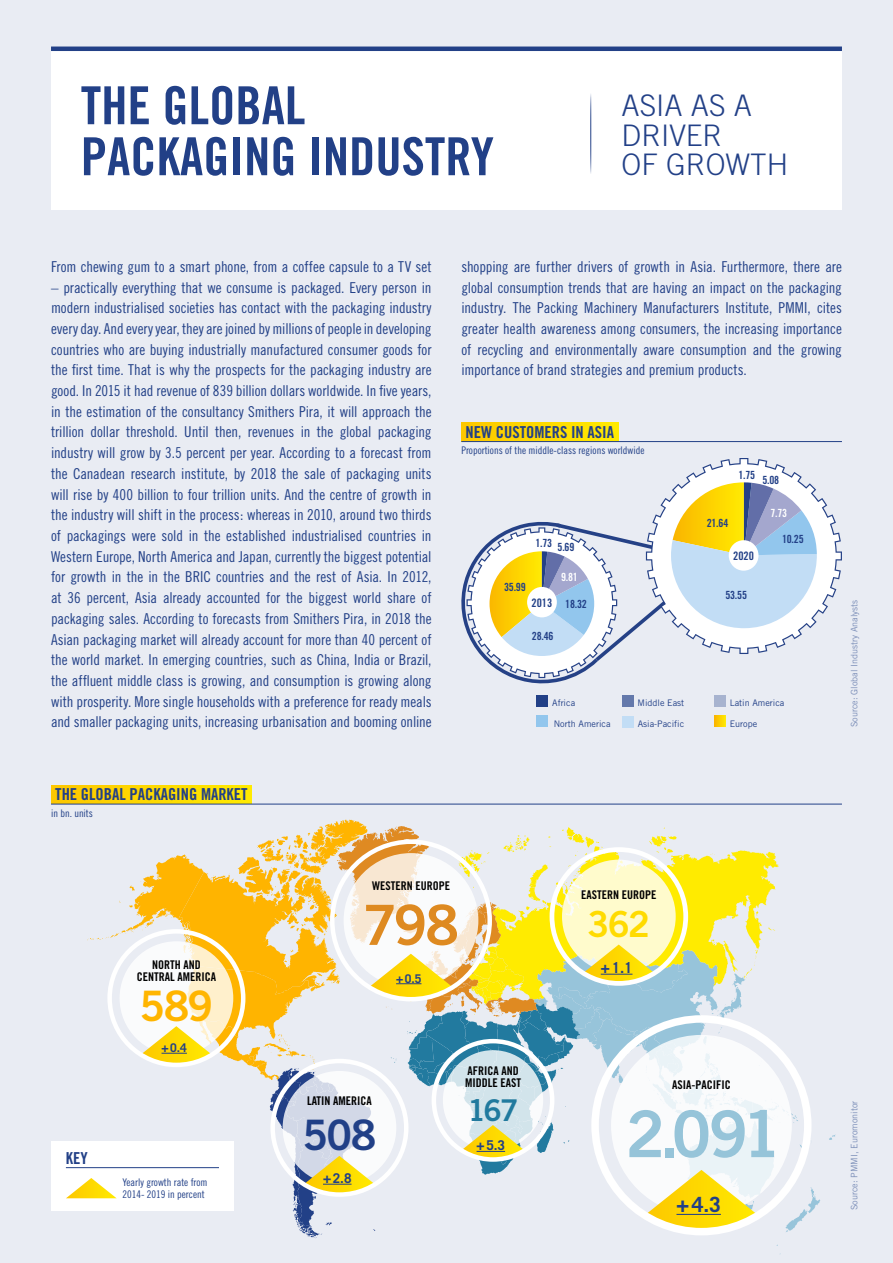
<style>
.page{position:relative;width:893px;height:1263px;background:#e9ecf3}
.page>*{position:absolute;margin:0;border:0;box-sizing:border-box;transform-origin:0 0}
.t1{font:64.5px "Trade Gothic Bold Two";color:#96c4d9}
.t2{font:55.5px "Trade Gothic Bold Two";color:#de8a21}
.t3{font:52.5px/51px "Trade Gothic Bold Cond Twenty";color:#224087}
.t4{font:42px "Trade Gothic Bold Two";color:#ffb500}
.t5{font:42px "Trade Gothic Bold Two";color:#214087}
.t6{font:36px "Trade Gothic Bold Two";color:#ffdb00}
.t7{font:30px "Trade Gothic Bold Two";color:#217a9e}
.t8{font:300 29.7px/29.7px "Trade Gothic";color:#224087}
.t9{font:700 21px "Trade Gothic";color:#224087}
.t10{font:16.5px "Trade Gothic Bold Cond Twenty";color:#224087}
.t11{font:15px/20.7px "Trade Gothic Cond Eighteen";letter-spacing:-.005em;color:#224087;text-align:justify}
.t12{font:700 15px "Trade Gothic";color:#224087}
.t13{font:700 13.5px "Trade Gothic";color:#224087}
.t14{font:12px/12px "Trade Gothic Bold Cond Twenty";color:#000;text-align:center}
.t15{font:700 12px "Trade Gothic";color:#224087}
.t16{font:11.7px "Trade Gothic Bold Cond Twenty";color:#224087}
.t17{font:11.25px "Trade Gothic Bold Cond Twenty";letter-spacing:-.02em;color:#224087}
.t18{font:11.25px "Trade Gothic Bold Cond Twenty";color:#fff}
.t19{font:10.5px/12px "Trade Gothic Cond Eighteen";color:#224087}
.t20{font:9px "Trade Gothic";color:#224087}
.t21{font:9px "Trade Gothic";color:#7a8db7}
</style>
<div class="page">
<svg style="left:829px;top:1135px;width:6px;height:5px"></svg>
<svg style="left:461px;top:459px;width:381px;height:224px"></svg>
<div style="left:51px;top:51px;width:791px;height:159px;background:#fff"></div>
<div style="left:51px;top:785px;width:201px;height:19px;background:linear-gradient(to right,#fdc700,#ffeb00)"></div>
<hr style="left:51px;top:804px;width:791px;height:1px;background:#224087">
<div style="left:461px;top:423px;width:157px;height:18px;background:linear-gradient(to right,#fdc700,#ffeb00)"></div>
<hr style="left:461px;top:441px;width:381px;height:1px;background:#224087">
<hr style="left:51px;top:47px;width:791px;height:4px;background:#224087">
<div style="left:51px;top:1141px;width:183px;height:69px;background:#fff"></div>
<svg style="left:66px;top:820px;width:754px;height:434px"></svg>
<div style="left:537px;top:695px;width:11px;height:11px;background:#224087"></div>
<div style="left:622px;top:695px;width:11px;height:11px;background:#6479ab"></div>
<div style="left:714px;top:695px;width:11px;height:11px;background:#a7b3cf"></div>
<div style="left:622px;top:716px;width:11px;height:11px;background:#c2ddf5"></div>
<div style="left:537px;top:716px;width:11px;height:11px;background:#92c6ed"></div>
<svg style="left:714px;top:716px;width:11px;height:11px"></svg>
<div style="left:729px;top:540px;width:29px;height:31px;background:#fff;border-radius:50%"></div>
<div style="left:527px;top:587px;width:30px;height:30px;background:#fff;border-radius:50%"></div>
<hr style="left:590px;top:92px;width:1px;height:83px;background:#224087">
<h3 class="t3" style="left:81px;top:80px;width:415px">THE GLOBAL<br>PACKAGING INDUSTRY</h3>
<h3 class="t8" style="left:621px;top:90px;width:168px">ASIA AS A<br>DRIVER<br>OF GROWTH</h3>
<p class="t11" style="left:51px;top:256px;width:382px">From chewing gum to a smart phone, from a coffee capsule to a TV set</p>
<p class="t11" style="left:51px;top:277px;width:382px">– practically everything that we consume is packaged. Every person in modern industrialised societies has contact with the packaging industry every day. And every year, they are joined by millions of people in developing countries who are buying industrially manufactured consumer goods for the first time. That is why the prospects for the packaging industry are good. In 2015 it had revenue of 839 billion dollars worldwide. In five years, in the estimation of the consultancy Smithers Pira, it will approach the trillion dollar threshold. Until then, revenues in the global packaging industry will grow by 3.5 percent per year. According to a forecast from the Canadean research institute, by 2018 the sale of packaging units will rise by 400 billion to four trillion units. And the centre of growth in the industry will shift in the process: whereas in 2010, around two thirds of packagings were sold in the established industrialised countries in Western Europe, North America and Japan, currently the biggest potential for growth in the in the BRIC countries and the rest of Asia. In 2012, at 36 percent, Asia already accounted for the biggest world share of packaging sales. According to forecasts from Smithers Pira, in 2018 the Asian packaging market will already account for more than 40 percent of the world market. In emerging countries, such as China, India or Brazil, the affluent middle class is growing, and consumption is growing along with prosperity. More single households with a preference for ready meals and smaller packaging units, increasing urbanisation and booming online</p>
<p class="t10" style="left:55px;top:784px;width:194px">THE GLOBAL PACKAGING MARKET</p>
<p class="t19" style="left:51px;top:807px;width:43px">in bn. units</p>
<p class="t11" style="left:461px;top:256px;width:382px">shopping are further drivers of growth in Asia. Furthermore, there are global consumption trends that are having an impact on the packaging industry. The Packing Machinery Manufacturers Institute, PMMI, cites greater health awareness among consumers, the increasing importance of recycling and environmentally aware consumption and the growing importance of brand strategies and premium products.</p>
<p class="t10" style="left:466px;top:422px;width:150px">NEW CUSTOMERS IN ASIA</p>
<p class="t19" style="left:461px;top:444px;width:185px">Proportions of the middle-class regions worldwide</p>
<p class="t17" style="left:504px;top:580px;width:23px">35.99</p>
<p class="t17" style="left:535px;top:536px;width:18px">1.73</p>
<p class="t17" style="left:558px;top:540px;width:18px">5.69</p>
<p class="t18" style="left:561px;top:570px;width:18px">9.81</p>
<p class="t16" style="left:532px;top:595px;width:22px">2013</p>
<p class="t17" style="left:532px;top:629px;width:23px">28.46</p>
<p class="t17" style="left:565px;top:597px;width:23px">18.32</p>
<p class="t17" style="left:738px;top:468px;width:18px">1.75</p>
<p class="t17" style="left:762px;top:473px;width:18px">5.08</p>
<p class="t17" style="left:707px;top:516px;width:23px">21.64</p>
<p class="t16" style="left:733px;top:549px;width:22px">2020</p>
<p class="t18" style="left:770px;top:506px;width:18px">7.73</p>
<p class="t17" style="left:782px;top:532px;width:23px">10.25</p>
<p class="t17" style="left:725px;top:588px;width:23px">53.55</p>
<p class="t20" style="left:552px;top:697px;width:24px">Africa</p>
<p class="t20" style="left:638px;top:697px;width:48px">Middle East</p>
<p class="t20" style="left:730px;top:697px;width:56px">Latin America</p>
<p class="t20" style="left:554px;top:719px;width:58px">North America</p>
<p class="t20" style="left:638px;top:718px;width:48px">Asia-Pacific</p>
<p class="t20" style="left:730px;top:718px;width:29px">Europe</p>
<p class="t21" style="left:849px;top:727px;width:129px;rotate:-90deg">Source: Global Industry Analysts</p>
<p class="t14" style="left:137px;top:958px;width:81px">NORTH AND<br>CENTRAL AMERICA</p>
<h3 class="t4" style="left:139px;top:980px;width:76px">589</h3>
<p class="t15" style="left:162px;top:1040px;width:27px">+0.4</p>
<p class="t10" style="left:66px;top:1148px;width:23px">KEY</p>
<p class="t19" style="left:122px;top:1176px;width:87px">Yearly growth rate from<br>2014- 2019 in percent</p>
<p class="t14" style="left:372px;top:880px;width:79px">WESTERN EUROPE</p>
<h2 class="t2" style="left:363px;top:891px;width:98px">798</h2>
<p class="t15" style="left:396px;top:971px;width:27px">+0.5</p>
<p class="t14" style="left:307px;top:1094px;width:66px">LATIN AMERICA</p>
<h3 class="t5" style="left:302px;top:1108px;width:76px">508</h3>
<p class="t13" style="left:323px;top:1170px;width:30px">+2.8</p>
<p class="t14" style="left:465px;top:1064px;width:57px;text-align:left">AFRICA AND<br>MIDDLE EAST</p>
<h3 class="t7" style="left:467px;top:1091px;width:53px">167</h3>
<p class="t13" style="left:477px;top:1137px;width:30px">+5.3</p>
<p class="t14" style="left:581px;top:888px;width:77px">EASTERN EUROPE</p>
<h3 class="t6" style="left:587px;top:902px;width:64px">362</h3>
<p class="t12" style="left:601px;top:958px;width:33px">+1.1</p>
<p class="t14" style="left:672px;top:1079px;width:60px">ASIA-PACIFIC</p>
<h1 class="t1" style="left:626px;top:1094px;width:157px">2.091</h1>
<h3 class="t9" style="left:676px;top:1192px;width:46px">+4.3</h3>
<p class="t21" style="left:849px;top:1210px;width:111px;rotate:-90deg">Source: PMMI, Euromonitor</p>
</div>
